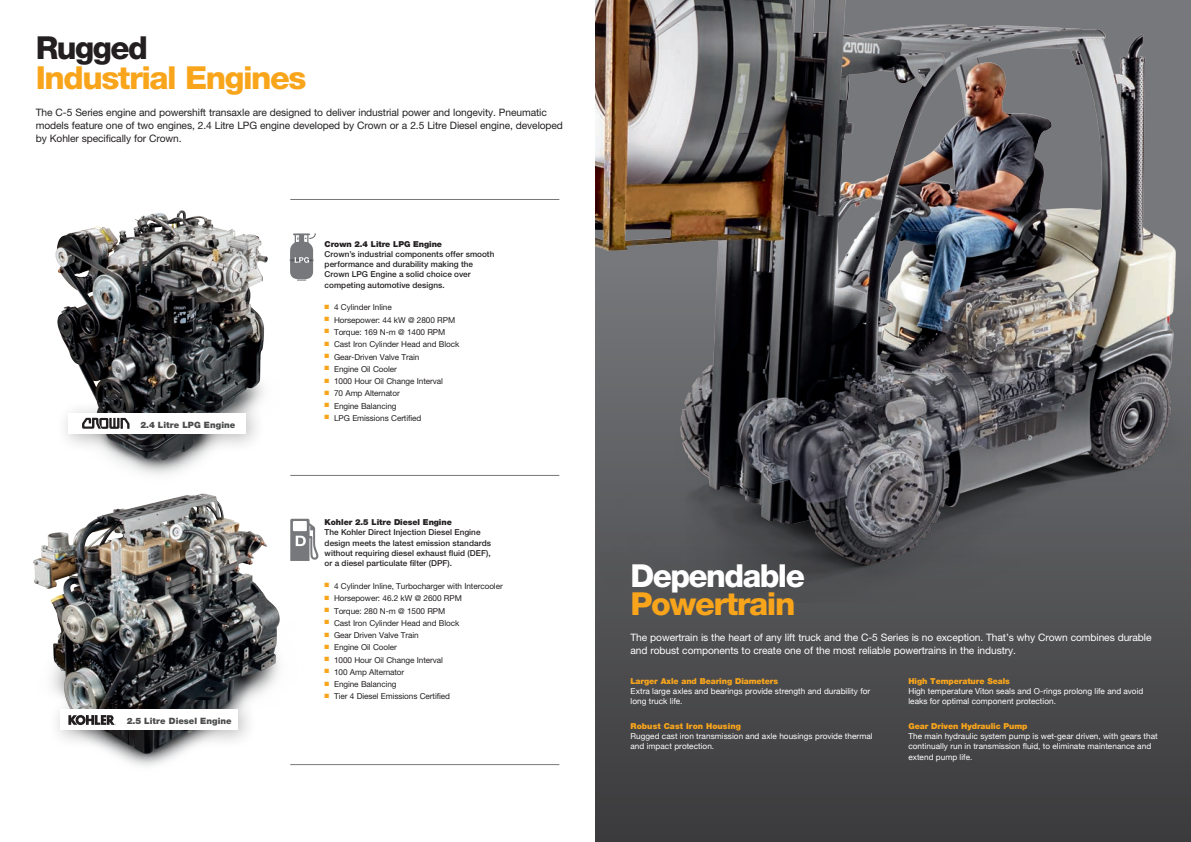
<style>
.page{position:relative;width:1191px;height:842px;background:#fff}
.page>*{position:absolute;margin:0;border:0;box-sizing:border-box;transform-origin:0 0}
.t1{font:800 31.7px "Helvetica Neue LT Std";letter-spacing:-.045em;color:#f9a51b}
.t2{font:800 31.7px "Helvetica Neue LT Std";letter-spacing:-.05em;color:#fff}
.t3{font:800 31.7px "Helvetica Neue LT Std";letter-spacing:-.05em;color:#231f20}
.t4{font:10.2px/13.3px "Helvetica Neue LT Std";letter-spacing:-.01em;color:#231f20}
.t5{font:10.2px/13.3px "Helvetica Neue LT Std";letter-spacing:-.01em;color:#fff}
.t6{font:900 8.7px "Helvetica Neue LT Std";letter-spacing:.005em;color:#4b4c4d}
.t7{font:8.2px "Helvetica Neue LT Std";letter-spacing:-.01em;color:#231f20}
.t8{font:8.2px/10.2px "Helvetica Neue";letter-spacing:.005em;color:#fff}
.t9{font:500 8.2px/10.2px "Helvetica Neue LT Std";letter-spacing:.005em;color:#231f20}
.t10{font:900 8.2px "Helvetica Neue LT Std";letter-spacing:-.01em;color:#f9a51b}
.t11{font:900 8.2px "Helvetica Neue LT Std";letter-spacing:-.01em;color:#231f20}
.t12{font:900 8.2px "Helvetica Neue LT Std";letter-spacing:.01em;color:#f9a51b}
</style>
<div class="page">
<img style="left:55px;top:210px;width:235px;height:265px">
<img style="left:33px;top:493px;width:270px;height:273px">
<svg style="left:290px;top:233px;width:26px;height:48px"></svg>
<svg style="left:290px;top:519px;width:28px;height:42px"></svg>
<div style="left:55px;top:400px;width:211px;height:54px;background:#231f20;opacity:.3"></div>
<div style="left:69px;top:413px;width:177px;height:21px;background:#fff"></div>
<div style="left:47px;top:695px;width:211px;height:55px;background:#231f20;opacity:.3"></div>
<div style="left:60px;top:709px;width:178px;height:21px;background:#fff"></div>
<svg style="left:68px;top:715px;width:48px;height:10px"></svg>
<svg style="left:82px;top:418px;width:47px;height:11px"></svg>
<hr style="left:290px;top:199px;width:269px;height:1px;background:#76787b">
<hr style="left:290px;top:475px;width:269px;height:1px;background:#76787b">
<hr style="left:290px;top:764px;width:269px;height:1px;background:#76787b">
<div style="left:595px;top:265px;width:596px;height:577px;background:#474749"></div>
<img style="left:595px;top:0;width:596px;height:602px">
<h1 class="t3" style="left:36px;top:28px;width:113px">Rugged</h1>
<h1 class="t1" style="left:36px;top:59px;width:272px">Industrial Engines</h1>
<p class="t4" style="left:36px;top:105px;width:528px">The C-5 Series engine and powershift transaxle are designed to deliver industrial power and longevity. Pneumatic models feature one of two engines, 2.4 Litre LPG engine developed by Crown or a 2.5 Litre Diesel engine, developed by Kohler specifically for Crown.</p>
<p class="t6" style="left:140px;top:420px;width:96px">2.4 Litre LPG Engine</p>
<p class="t6" style="left:127px;top:716px;width:106px">2.5 Litre Diesel Engine</p>
<p class="t11" style="left:325px;top:239px;width:119px">Crown 2.4 Litre LPG Engine</p>
<p class="t9" style="left:325px;top:249px;width:171px">Crown’s industrial components offer smooth performance and durability making the Crown LPG Engine a solid choice over competing automotive designs.</p>
<p class="t7" style="left:325px;top:303px;width:69px"><sup>■</sup> 4 Cylinder Inline</p>
<p class="t7" style="left:325px;top:315px;width:132px"><sup>■</sup> Horsepower: 44 kW @ 2800 RPM</p>
<p class="t7" style="left:325px;top:327px;width:122px"><sup>■</sup> Torque: 169 N-m @ 1400 RPM</p>
<p class="t7" style="left:325px;top:339px;width:136px"><sup>■</sup> Cast Iron Cylinder Head and Block</p>
<p class="t7" style="left:325px;top:352px;width:96px"><sup>■</sup> Gear-Driven Valve Train</p>
<p class="t7" style="left:325px;top:364px;width:74px"><sup>■</sup> Engine Oil Cooler</p>
<p class="t7" style="left:325px;top:376px;width:120px"><sup>■</sup> 1000 Hour Oil Change Interval</p>
<p class="t7" style="left:325px;top:389px;width:77px"><sup>■</sup> 70 Amp Alternator</p>
<p class="t7" style="left:325px;top:401px;width:73px"><sup>■</sup> Engine Balancing</p>
<p class="t7" style="left:325px;top:413px;width:98px"><sup>■</sup> LPG Emissions Certified</p>
<p class="t11" style="left:325px;top:517px;width:129px">Kohler 2.5 Litre Diesel Engine</p>
<p class="t9" style="left:325px;top:527px;width:168px">The Kohler Direct Injection Diesel Engine design meets the latest emission standards without requiring diesel exhaust fluid (DEF), or a diesel particulate filter (DPF).</p>
<p class="t7" style="left:325px;top:581px;width:180px"><sup>■</sup> 4 Cylinder Inline, Turbocharger with Intercooler</p>
<p class="t7" style="left:325px;top:593px;width:139px"><sup>■</sup> Horsepower: 46.2 kW @ 2600 RPM</p>
<p class="t7" style="left:325px;top:606px;width:122px"><sup>■</sup> Torque: 280 N-m @ 1500 RPM</p>
<p class="t7" style="left:325px;top:618px;width:136px"><sup>■</sup> Cast Iron Cylinder Head and Block</p>
<p class="t7" style="left:325px;top:630px;width:96px"><sup>■</sup> Gear Driven Valve Train</p>
<p class="t7" style="left:325px;top:642px;width:74px"><sup>■</sup> Engine Oil Cooler</p>
<p class="t7" style="left:325px;top:655px;width:120px"><sup>■</sup> 1000 Hour Oil Change Interval</p>
<p class="t7" style="left:325px;top:667px;width:81px"><sup>■</sup> 100 Amp Alternator</p>
<p class="t7" style="left:325px;top:679px;width:73px"><sup>■</sup> Engine Balancing</p>
<p class="t7" style="left:325px;top:692px;width:127px"><sup>■</sup> Tier 4 Diesel Emissions Certified</p>
<h1 class="t2" style="left:630px;top:557px;width:176px">Dependable</h1>
<h1 class="t1" style="left:630px;top:584px;width:166px">Powertrain</h1>
<p class="t5" style="left:630px;top:631px;width:522px">The powertrain is the heart of any lift truck and the C-5 Series is no exception. That’s why Crown combines durable and robust components to create one of the most reliable powertrains in the industry.</p>
<p class="t10" style="left:630px;top:676px;width:149px">Larger Axle and Bearing Diameters</p>
<p class="t8" style="left:630px;top:686px;width:241px">Extra large axles and bearings provide strength and durability for long truck life.</p>
<p class="t12" style="left:630px;top:721px;width:112px">Robust Cast Iron Housing</p>
<p class="t8" style="left:630px;top:732px;width:244px">Rugged cast iron transmission and axle housings provide thermal and impact protection.</p>
<p class="t10" style="left:908px;top:676px;width:103px">High Temperature Seals</p>
<p class="t8" style="left:908px;top:686px;width:236px">High temperature Viton seals and O-rings prolong life and avoid leaks for optimal component protection.</p>
<p class="t10" style="left:908px;top:721px;width:121px">Gear Driven Hydraulic Pump</p>
<p class="t8" style="left:908px;top:732px;width:251px">The main hydraulic system pump is wet-gear driven, with gears that continually run in transmission fluid, to eliminate maintenance and extend pump life.</p>
</div>
